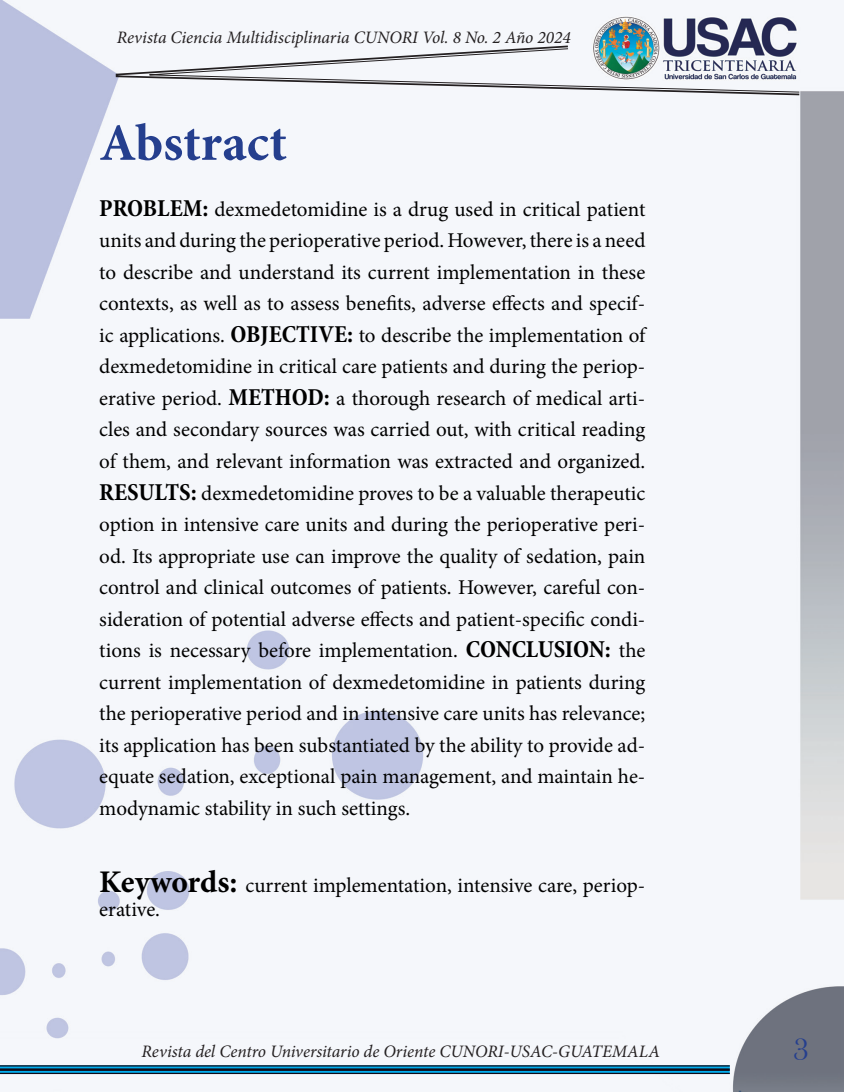
<style>
.page{position:relative;width:844px;height:1092px;background:#fff}
.page>*{position:absolute;margin:0;border:0;box-sizing:border-box;transform-origin:0 0}
.t1{font:700 52.5px "Minion Pro";color:#253f8e}
.t2{font:31.5px "Bask Old Face";color:#253f8e}
.t3{font:21px/31.5px "Minion Pro";color:#000;text-align:justify}
.t4{font:italic 17.5px "Minion Pro";letter-spacing:-.005em;color:#231f20}
.s1{font-weight:700;font-stretch:condensed;font-size:24.5px}
.s2{font-weight:700;font-size:31.5px}
</style>
<div class="page">
<img style="left:0;top:0;width:843px;height:1091px">
<svg style="left:115px;top:45px;width:685px;height:51px"></svg>
<svg style="left:0;top:1066px;width:729px;height:6px;background:#0572a0"></svg>
<hr style="left:0;top:1065px;width:729px;height:1px;background:#100c18">
<hr style="left:0;top:1068px;width:729px;height:2px;background:#100c18">
<hr style="left:0;top:1072px;width:729px;height:1px;background:#100c18">
<p class="t4" style="left:117px;top:25px;width:455px">Revista Ciencia Multidisciplinaria CUNORI Vol. 8 No. 2 Año 2024</p>
<p class="t1" style="left:99px;top:106px;width:189px">Abstract</p>
<p class="t3" style="left:99px;top:193px;width:547px"><span class="s1">PROBLEM:</span> dexmedetomidine is a drug used in critical patient units and during the perioperative period. However, there is a need to describe and understand its current implementation in these contexts, as well as to assess benefits, adverse effects and specif&shy;ic applications. <span class="s1">OBJECTIVE:</span> to describe the implementation of dexmedetomidine in critical care patients and during the periop&shy;erative period. <span class="s1">METHOD:</span> a thorough research of medical arti&shy;cles and secondary sources was carried out, with critical reading of them, and relevant information was extracted and organized.<br><span class="s1">RESULTS:</span> dexmedetomidine proves to be a valuable therapeutic option in intensive care units and during the perioperative peri&shy;od. Its appropriate use can improve the quality of sedation, pain control and clinical outcomes of patients. However, careful con&shy;sideration of potential adverse effects and patient-specific condi&shy;tions is necessary before implementation. <span class="s1">CONCLUSION:</span> the current implementation of dexmedetomidine in patients during the perioperative period and in intensive care units has relevance; its application has been substantiated by the ability to provide ad&shy;equate sedation, exceptional pain management, and maintain he&shy;modynamic stability in such settings.</p>
<p class="t3" style="left:99px;top:872px;width:547px;line-height:24.5px"><span class="s2">Keywords:</span> current implementation, intensive care, periop&shy;erative.</p>
<p class="t4" style="left:141px;top:1039px;width:520px">Revista del Centro Universitario de Oriente CUNORI-USAC-GUATEMALA</p>
<h2 class="t2" style="left:792px;top:1032px;width:17px">3</h2>
</div>
